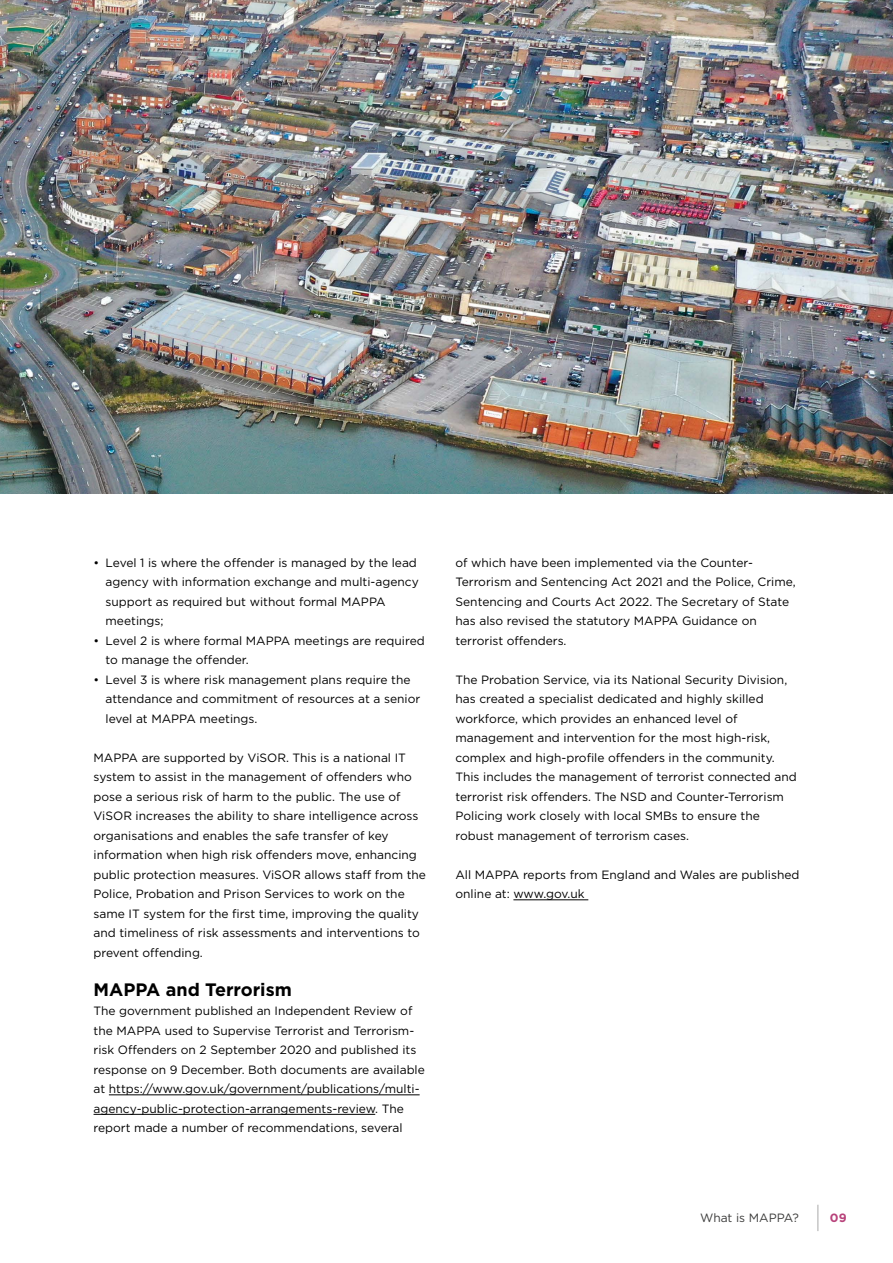
<style>
.page{position:relative;width:893px;height:1263px;background:#fff}
.page>*{position:absolute;margin:0;border:0;box-sizing:border-box;transform-origin:0 0}
.t1{font:700 18px "Gotham";color:#000}
.t2{font:12px/19.5px "Gotham";color:#000}
.t3{font:12px "Gotham";color:#3c3c3b}
.t4{font:700 12px "Gotham";color:#b8437b}
</style>
<div class="page">
<img style="left:0;top:0;width:893px;height:493px">
<hr style="left:109px;top:1094px;width:311px;height:1px;background:#000">
<hr style="left:94px;top:1114px;width:281px;height:1px;background:#000">
<hr style="left:513px;top:899px;width:75px;height:1px;background:#000">
<hr style="left:817px;top:1205px;width:2px;height:26px;background:#c6c6c6">
<p class="t2" style="left:106px;top:552px;width:315px;text-indent:-12px">• Level 1 is where the offender is managed by the lead agency with information exchange and multi-agency support as required but without formal MAPPA meetings;</p>
<p class="t2" style="left:106px;top:630px;width:321px;text-indent:-12px">• Level 2 is where formal MAPPA meetings are required to manage the offender.</p>
<p class="t2" style="left:106px;top:669px;width:316px;text-indent:-12px">• Level 3 is where risk management plans require the attendance and commitment of resources at a senior level at MAPPA meetings.</p>
<p class="t2" style="left:94px;top:747px;width:334px">MAPPA are supported by ViSOR. This is a national IT system to assist in the management of offenders who pose a serious risk of harm to the public. The use of ViSOR increases the ability to share intelligence across organisations and enables the safe transfer of key information when high risk offenders move, enhancing public protection measures. ViSOR allows staff from the Police, Probation and Prison Services to work on the same IT system for the first time, improving the quality and timeliness of risk assessments and interventions to prevent offending.</p>
<h1 class="t1" style="left:94px;top:977px;width:200px">MAPPA and Terrorism</h1>
<p class="t2" style="left:94px;top:1001px;width:333px">The government published an Independent Review of the MAPPA used to Supervise Terrorist and Terrorism&shy;risk Offenders on 2 September 2020 and published its response on 9 December. Both documents are available at https://www.gov.uk/government/publications/multi&shy;agency-public-protection-arrangements-review. The report made a number of recommendations, several</p>
<p class="t2" style="left:455px;top:552px;width:342px">of which have been implemented via the Counter-Terrorism and Sentencing Act 2021 and the Police, Crime, Sentencing and Courts Act 2022. The Secretary of State has also revised the statutory MAPPA Guidance on terrorist offenders.</p>
<p class="t2" style="left:455px;top:669px;width:343px">The Probation Service, via its National Security Division, has created a specialist dedicated and highly skilled workforce, which provides an enhanced level of management and intervention for the most high-risk, complex and high-profile offenders in the community.<br>This includes the management of terrorist connected and terrorist risk offenders. The NSD and Counter-Terrorism Policing work closely with local SMBs to ensure the robust management of terrorism cases.</p>
<p class="t2" style="left:455px;top:864px;width:345px">All MAPPA reports from England and Wales are published online at: www.gov.uk</p>
<p class="t3" style="left:700px;top:1209px;width:100px">What is MAPPA?</p>
<p class="t4" style="left:830px;top:1209px;width:18px">09</p>
</div>
